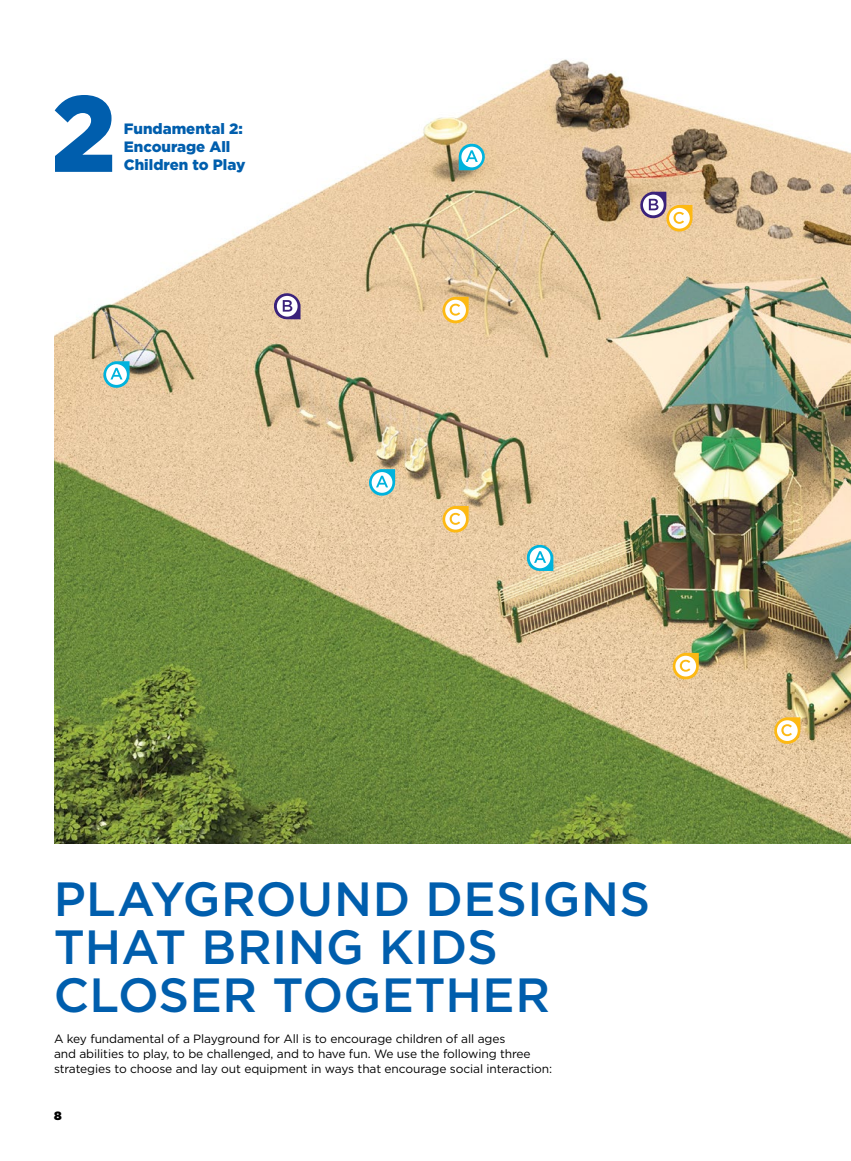
<style>
.page{position:relative;width:851px;height:1161px;background:#fff}
.page>*{position:absolute;margin:0;border:0;box-sizing:border-box;transform-origin:0 0}
.t1{font:900 108px "Gotham";color:#005ead}
.t2{font:500 48px/48px "Gotham";letter-spacing:.005em;color:#005ead}
.t3{font:900 15px/18px "Gotham";color:#005ead}
.t4{font:12px/15px "Gotham";letter-spacing:-.01em;color:#000}
.t5{font:900 12px "Gotham";color:#000}
</style>
<div class="page">
<img style="left:54px;top:59px;width:796px;height:784px">
<svg style="left:102px;top:361px;width:28px;height:29px"></svg>
<svg style="left:367px;top:469px;width:28px;height:29px"></svg>
<svg style="left:524px;top:543px;width:29px;height:28px"></svg>
<svg style="left:458px;top:142px;width:28px;height:28px"></svg>
<svg style="left:441px;top:506px;width:28px;height:29px"></svg>
<svg style="left:772px;top:717px;width:28px;height:29px"></svg>
<svg style="left:671px;top:653px;width:28px;height:28px"></svg>
<svg style="left:441px;top:297px;width:28px;height:28px"></svg>
<svg style="left:272px;top:292px;width:28px;height:28px"></svg>
<svg style="left:638px;top:192px;width:54px;height:42px"></svg>
<h1 class="t1" style="left:51px;top:59px;width:66px">2</h1>
<p class="t3" style="left:124px;top:120px;width:120px">Fundamental 2:<br>Encourage All</p>
<p class="t3" style="left:124px;top:156px;width:123px">Children to Play</p>
<h2 class="t2" style="left:54px;top:874px;width:598px">PLAYGROUND DESIGNS<br>THAT BRING KIDS<br>CLOSER TOGETHER</h2>
<p class="t4" style="left:54px;top:1031px;width:499px">A key fundamental of a Playground for All is to encourage children of all ages<br>and abilities to play, to be challenged, and to have fun. We use the following three strategies to choose and lay out equipment in ways that encourage social interaction:</p>
<p class="t5" style="left:54px;top:1107px;width:9px">8</p>
</div>
